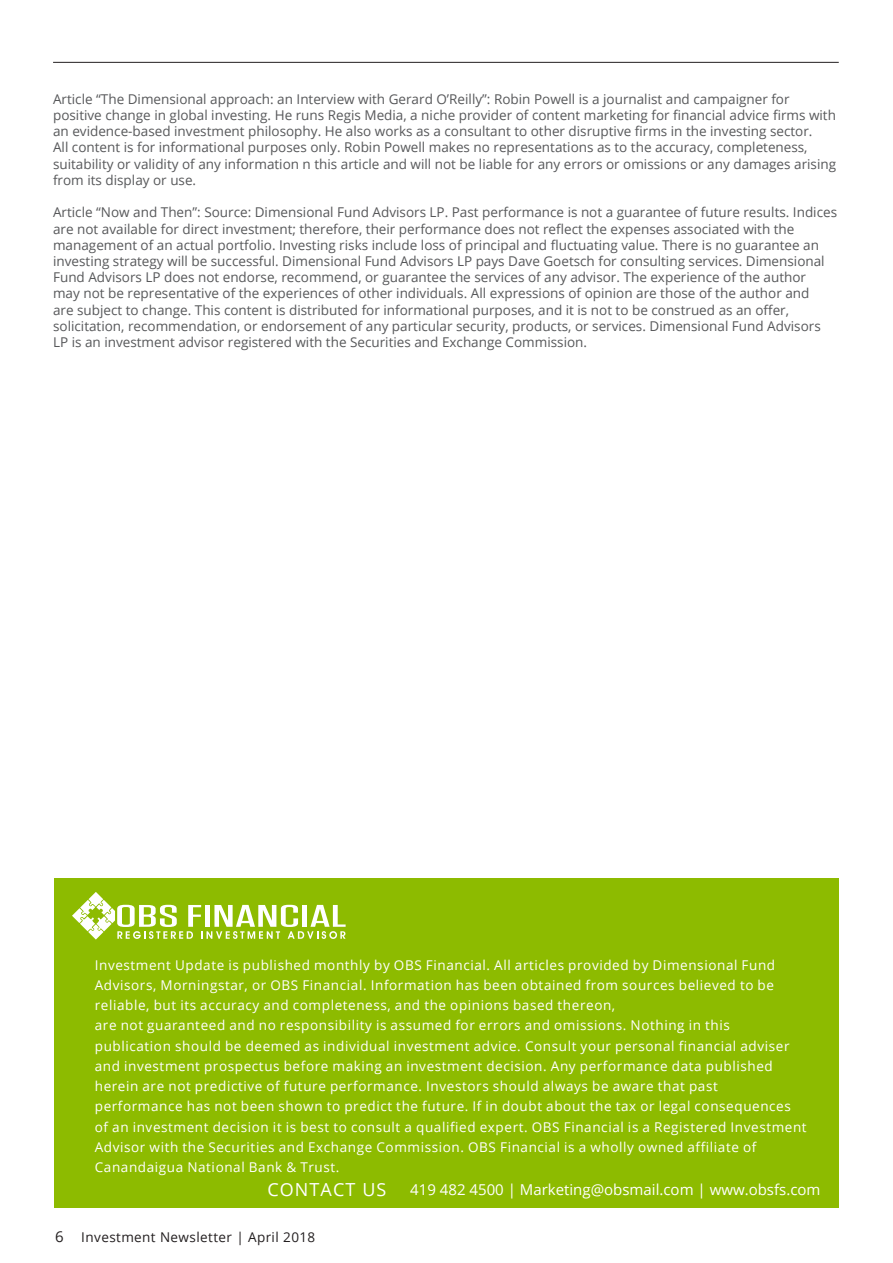
<style>
.page{position:relative;width:893px;height:1263px;background:#fff}
.page>*{position:absolute;margin:0;border:0;box-sizing:border-box;transform-origin:0 0}
.t1{font:18px "Open Sans";letter-spacing:.06em;color:#fff}
.t2{font:15px "Open Sans";color:#fff}
.Paragraph___tab{font:13.5px/16.2px "Open Sans";color:#57585a}
.t3{font:13.5px/20.2px "Open Sans";letter-spacing:.045em;color:#fff}
.t4{font:13.5px "Open Sans";letter-spacing:.03em;color:#231f20}
.s1{font-size:15px}
</style>
<div class="page">
<div style="left:54px;top:878px;width:785px;height:329px;background:#8dbb00"></div>
<svg style="left:72px;top:892px;width:274px;height:47px"></svg>
<hr style="left:53px;top:62px;width:786px;height:1px;background:#231f20">
<p class="Paragraph___tab" style="left:53px;top:91px;width:784px">Article “The Dimensional approach: an Interview with Gerard O’Reilly”: Robin Powell is a journalist and campaigner for positive change in global investing. He runs Regis Media, a niche provider of content marketing for financial advice firms with an evidence-based investment philosophy. He also works as a consultant to other disruptive firms in the investing sector.<br>All content is for informational purposes only. Robin Powell makes no representations as to the accuracy, completeness, suitability or validity of any information n this article and will not be liable for any errors or omissions or any damages arising from its display or use.</p>
<p class="Paragraph___tab" style="left:53px;top:204px;width:786px">Article “Now and Then”: Source: Dimensional Fund Advisors LP. Past performance is not a guarantee of future results. Indices are not available for direct investment; therefore, their performance does not reflect the expenses associated with the management of an actual portfolio. Investing risks include loss of principal and fluctuating value. There is no guarantee an investing strategy will be successful. Dimensional Fund Advisors LP pays Dave Goetsch for consulting services. Dimensional Fund Advisors LP does not endorse, recommend, or guarantee the services of any advisor. The experience of the author<br>may not be representative of the experiences of other individuals. All expressions of opinion are those of the author and<br>are subject to change. This content is distributed for informational purposes, and it is not to be construed as an offer, solicitation, recommendation, or endorsement of any particular security, products, or services. Dimensional Fund Advisors LP is an investment advisor registered with the Securities and Exchange Commission.</p>
<p class="t3" style="left:95px;top:954px;width:713px">Investment Update is published monthly by OBS Financial. All articles provided by Dimensional Fund Advisors, Morningstar, or OBS Financial. Information has been obtained from sources believed to be reliable, but its accuracy and completeness, and the opinions based thereon,<br>are not guaranteed and no responsibility is assumed for errors and omissions. Nothing in this publication should be deemed as individual investment advice. Consult your personal financial adviser and investment prospectus before making an investment decision. Any performance data published herein are not predictive of future performance. Investors should always be aware that past performance has not been shown to predict the future. If in doubt about the tax or legal consequences of an investment decision it is best to consult a qualified expert. OBS Financial is a Registered Investment Advisor with the Securities and Exchange Commission. OBS Financial is a wholly owned affiliate of Canandaigua National Bank &amp; Trust.</p>
<p class="t1" style="left:267px;top:1177px;width:120px">CONTACT US</p>
<p class="t2" style="left:410px;top:1180px;width:412px">419 482 4500 | Marketing@obsmail.com | www.obsfs.com</p>
<p class="t4" style="left:55px;top:1228px;width:262px"><span class="s1">6</span> Investment Newsletter | April 2018</p>
</div>
